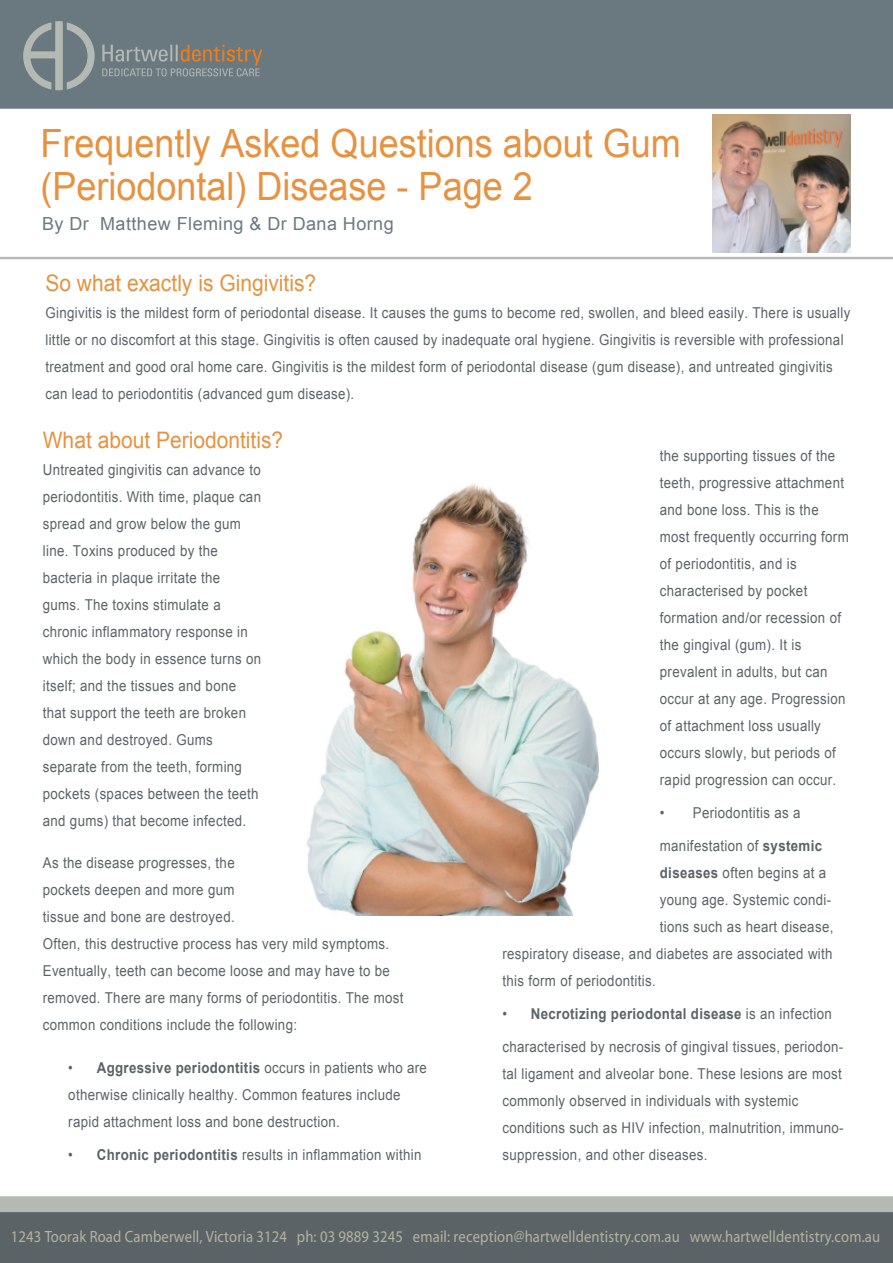
<style>
.page{position:relative;width:893px;height:1263px;background:#fff}
.page>*{position:absolute;margin:0;border:0;box-sizing:border-box;transform-origin:0 0}
.t1{font:39px/43.2px "Arial";color:#e69240;scale:.92 1}
.t2{font:22.65px "Arial";color:#e69240;scale:.92 1}
.t3{font:18px "Arial";letter-spacing:.025em;color:#6a7980}
.t4{font:condensed 16.35px "Univers";letter-spacing:.01em;color:#b4b3a1;scale:.9 1}
.t5{font:15px/27px "Arial";letter-spacing:.025em;color:#5b6367;scale:.89 1}
.t6{font:700 15px "Arial";letter-spacing:.025em;color:#5b6367;scale:.89 1}
.s1{font-weight:700}
.s2{font-weight:400}
</style>
<div class="page">
<div style="left:0;top:0;width:893px;height:109px;background:#6a7980"></div>
<div style="left:0;top:1212px;width:893px;height:51px;background:#5b6367"></div>
<svg style="left:23px;top:21px;width:72px;height:70px"></svg>
<svg style="left:102px;top:45px;width:160px;height:31px"></svg>
<div style="left:0;top:1196px;width:893px;height:16px;background:#b5b9b3"></div>
<hr style="left:0;top:257px;width:893px;height:2px;background:#b5b9b3">
<img style="left:306px;top:483px;width:293px;height:432px">
<img style="left:712px;top:114px;width:138px;height:138px">
<h1 class="t1" style="left:41px;top:122px;width:697px">Frequently Asked Questions about Gum (Periodontal) Disease - Page 2</h1>
<p class="t3" style="left:42px;top:212px;width:353px">By Dr Matthew Fleming &amp; Dr Dana Horng</p>
<h2 class="t2" style="left:45px;top:268px;width:296px">So what exactly is Gingivitis?</h2>
<p class="t5" style="left:45px;top:299px;width:906px">Gingivitis is the mildest form of periodontal disease. It causes the gums to become red, swollen, and bleed easily. There is usually little or no discomfort at this stage. Gingivitis is often caused by inadequate oral hygiene. Gingivitis is reversible with professional treatment and good oral home care. Gingivitis is the mildest form of periodontal disease (gum disease), and untreated gingivitis can lead to periodontitis (advanced gum disease).</p>
<h2 class="t2" style="left:43px;top:426px;width:263px">What about Periodontitis?</h2>
<p class="t5" style="left:43px;top:457px;width:247px">Untreated gingivitis can advance to periodontitis. With time, plaque can spread and grow below the gum line. Toxins produced by the bacteria in plaque irritate the gums. The toxins stimulate a chronic inflammatory response in which the body in essence turns on itself; and the tissues and bone that support the teeth are broken down and destroyed. Gums separate from the teeth, forming pockets (spaces between the teeth and gums) that become infected.</p>
<p class="t5" style="left:43px;top:850px;width:407px">As the disease progresses, the<br>pockets deepen and more gum<br>tissue and bone are destroyed.<br>Often, this destructive process has very mild symptoms.<br>Eventually, teeth can become loose and may have to be removed. There are many forms of periodontitis. The most common conditions include the following:</p>
<p class="t5" style="left:68px;top:1054px;width:404px">• <span class="s1">Aggressive periodontitis</span> occurs in patients who are otherwise clinically healthy. Common features include rapid attachment loss and bone destruction.</p>
<p class="t5" style="left:68px;top:1141px;width:398px">• <span class="s1">Chronic periodontitis</span> results in inflammation within</p>
<p class="t5" style="left:660px;top:442px;width:214px">the supporting tissues of the teeth, progressive attachment and bone loss. This is the most frequently occurring form of periodontitis, and is characterised by pocket formation and/or recession of the gingival (gum). It is prevalent in adults, but can occur at any age. Progression of attachment loss usually occurs slowly, but periods of rapid progression can occur.</p>
<p class="t5" style="left:660px;top:799px;width:159px">• Periodontitis as a</p>
<p class="t5" style="left:660px;top:832px;width:184px">manifestation of <span class="s1">systemic</span></p>
<p class="t5" style="left:660px;top:859px;width:188px"><span class="s1">diseases</span> often begins at a</p>
<p class="t5" style="left:660px;top:886px;width:194px">young age. Systemic condi-</p>
<p class="t5" style="left:660px;top:913px;width:196px">tions such as heart disease,</p>
<p class="t5" style="left:502px;top:940px;width:372px">respiratory disease, and diabetes are associated with</p>
<p class="t5" style="left:502px;top:967px;width:174px">this form of periodontitis.</p>
<p class="t6" style="left:502px;top:1003px;width:371px"><span class="s2">•</span> Necrotizing periodontal disease <span class="s2">is an infection</span></p>
<p class="t5" style="left:502px;top:1033px;width:385px">characterised by necrosis of gingival tissues, periodon&shy;tal ligament and alveolar bone. These lesions are most commonly observed in individuals with systemic conditions such as HIV infection, malnutrition, immuno&shy;suppression, and other diseases.</p>
<p class="t4" style="left:11px;top:1228px;width:967px">1243 Toorak Road Camberwell, Victoria 3124 ph: 03 9889 3245 email: reception@hartwelldentistry.com.au www.hartwelldentistry.com.au</p>
</div>
